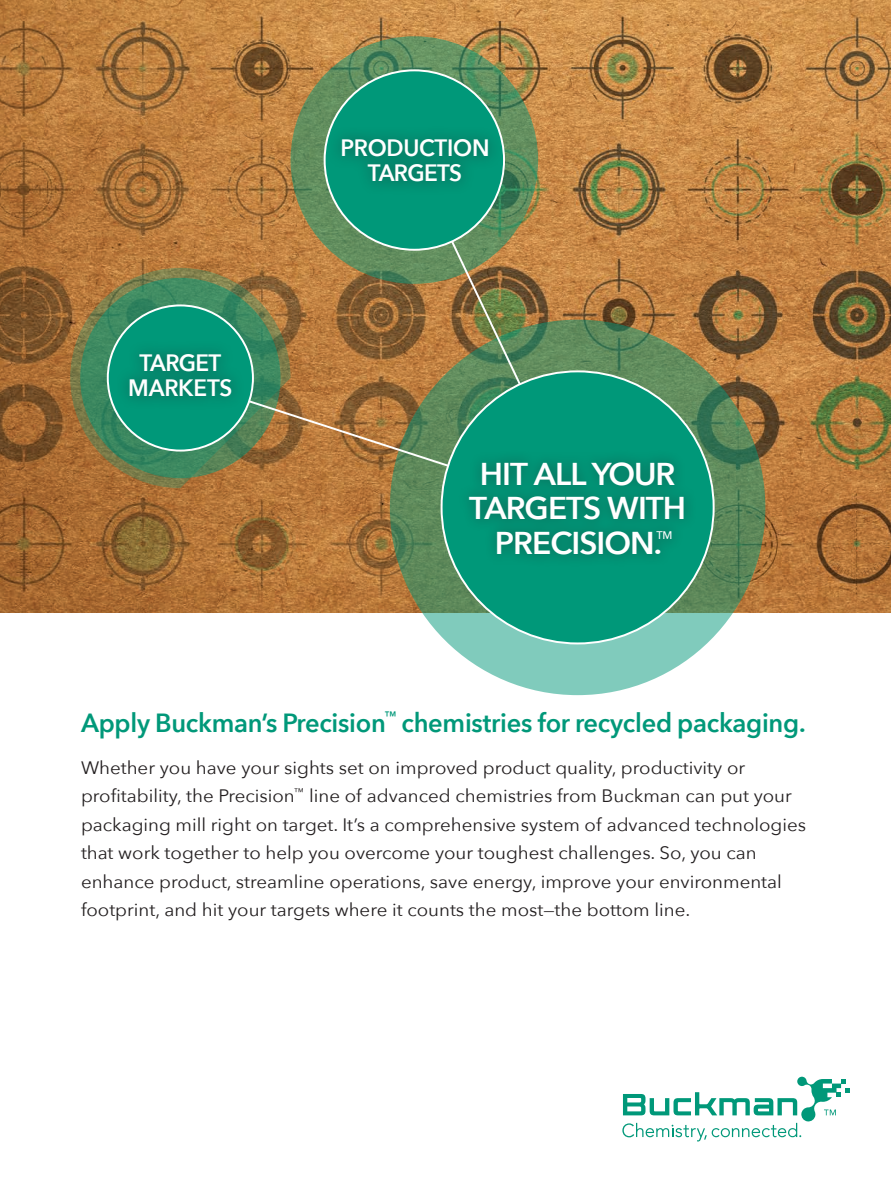
<style>
.page{position:relative;width:891px;height:1188px;background:#fff}
.page>*{position:absolute;margin:0;border:0;box-sizing:border-box;transform-origin:0 0}
.t1{font:600 31.5px/34.2px "Avenir Next";letter-spacing:-.03em;color:#fff;text-align:center}
.t2{font:600 26.25px "Avenir Next";letter-spacing:-.01em;color:#009879}
.t3{font:600 23.7px/25.2px "Avenir Next";letter-spacing:-.01em;color:#fff;text-align:center;scale:.95 1}
.t4{font:18px/28.5px "Avenir Next";color:#231f20;scale:1.04 1}
.t5{font:500 10.95px "Avenir Next";color:#fff}
</style>
<div class="page">
<img style="left:0;top:0;width:891px;height:612px">
<svg style="left:390px;top:320px;width:375px;height:375px;background:#679d7a"></svg>
<div style="left:442px;top:371px;width:272px;height:272px;background:#009879;border-radius:50%"></div>
<div style="left:456px;top:449px;width:242px;height:119px;background:#231f20;opacity:.3"></div>
<svg style="left:291px;top:36px;width:247px;height:248px;background:#608f61"></svg>
<div style="left:325px;top:70px;width:179px;height:180px;background:#009879;border-radius:50%"></div>
<div style="left:327px;top:124px;width:176px;height:72px;background:#231f20;opacity:.3"></div>
<svg style="left:70px;top:268px;width:221px;height:220px;background:#9e773f"></svg>
<svg style="left:80px;top:278px;width:201px;height:200px;background:#418a63"></svg>
<div style="left:108px;top:305px;width:145px;height:146px;background:#009879;border-radius:50%"></div>
<div style="left:115px;top:339px;width:131px;height:72px;background:#231f20;opacity:.3"></div>
<img style="left:450px;top:239px;width:72px;height:148px">
<svg style="left:246px;top:399px;width:205px;height:69px;background:#967c49"></svg>
<svg style="left:622px;top:1077px;width:228px;height:65px"></svg>
<h3 class="t3" style="left:128px;top:350px;width:111px">TARGET<br>MARKETS</h3>
<h3 class="t3" style="left:340px;top:135px;width:159px">PRODUCTION<br>TARGETS</h3>
<h1 class="t1" style="left:469px;top:456px;width:219px">HIT ALL YOUR<br>TARGETS WITH<br>PRECISION.</h1>
<p class="t5" style="left:656px;top:526px;width:18px">TM</p>
<h2 class="t2" style="left:81px;top:700px;width:726px">Apply Buckman’s Precision<sup>™</sup> chemistries for recycled packaging.</h2>
<p class="t4" style="left:81px;top:752px;width:699px">Whether you have your sights set on improved product quality, productivity or profitability, the Precision<sup>™</sup> line of advanced chemistries from Buckman can put your packaging mill right on target. It’s a comprehensive system of advanced technologies that work together to help you overcome your toughest challenges. So, you can enhance product, streamline operations, save energy, improve your environmental footprint, and hit your targets where it counts the most—the bottom line.</p>
</div>
